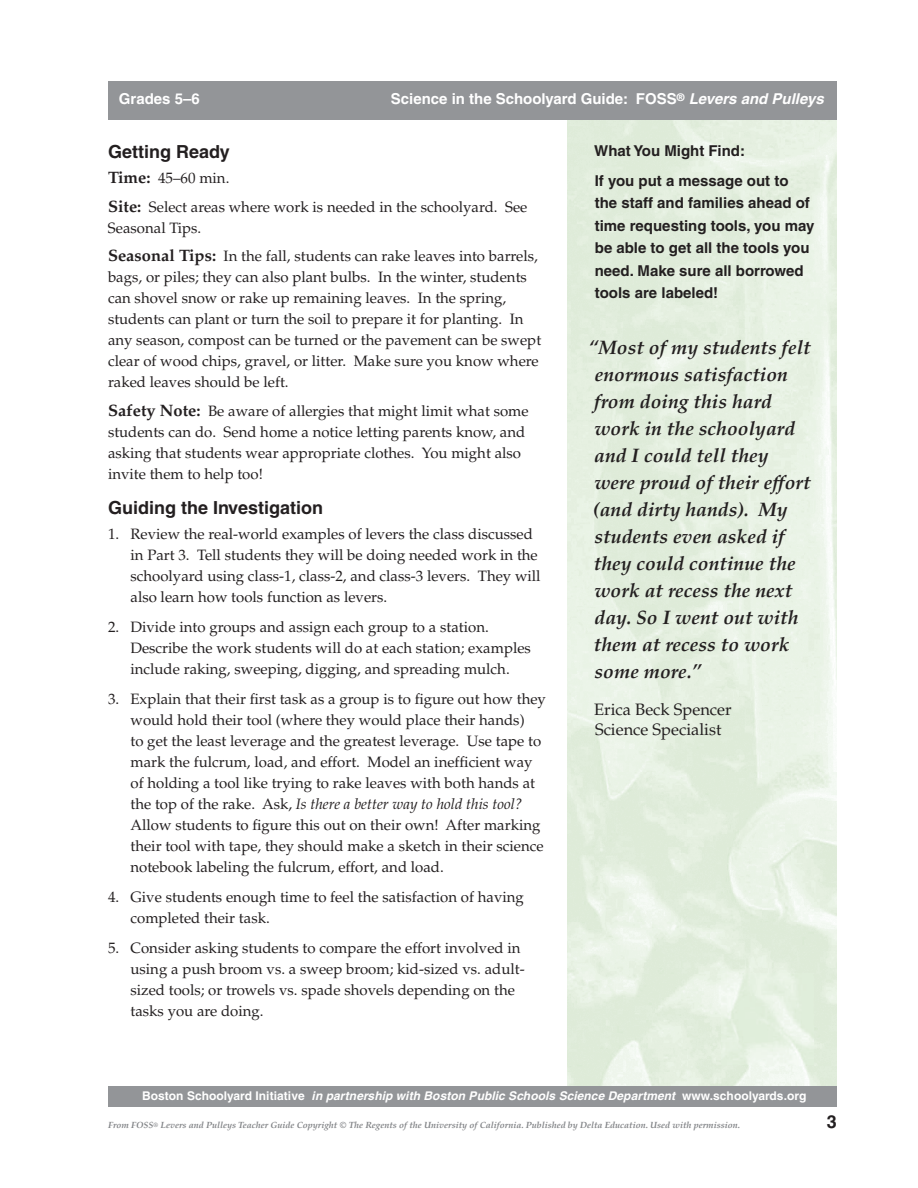
<style>
.page{position:relative;width:918px;height:1188px;background:#fff}
.page>*{position:absolute;margin:0;border:0;box-sizing:border-box;transform-origin:0 0}
.t1{font:italic 700 19.5px/27px "Palatino";color:#231f20}
.t2{font:700 18px "Helvetica";color:#231f20}
.t3{font:16.5px/19.5px "Palatino";color:#231f20}
.t4{font:15px/21px "Palatino";color:#231f20}
.t5{font:700 15px/22.5px "Helvetica";color:#231f20}
.t6{font:700 15px "Helvetica";color:#fff}
.t7{font:italic 700 12px "Helvetica";letter-spacing:.005em;color:#fff}
.t8{font:italic 700 9px "Palatino";color:#808285}
.s1{font-style:italic}
.s2{font-weight:700;font-size:16.5px}
.s3{font-style:normal}
</style>
<div class="page">
<div style="left:108px;top:1087px;width:729px;height:20px;background:#939598"></div>
<div style="left:108px;top:81px;width:729px;height:39px;background:#939598"></div>
<img style="left:722px;top:974px;width:92px;height:91px">
<p class="t6" style="left:119px;top:93px;width:82px">Grades 5–6</p>
<p class="t6" style="left:391px;top:93px;width:435px">Science in the Schoolyard Guide: FOSS<sup>®</sup> <span class="s1">Levers and Pulleys</span></p>
<p class="t2" style="left:108px;top:145px;width:123px">Getting Ready</p>
<p class="t4" style="left:108px;top:166px;width:421px;line-height:28.5px"><span class="s2">Time:</span> 45–60 min.<br><span class="s2">Site:</span> Select areas where work is needed in the schoolyard. See</p>
<p class="t4" style="left:108px;top:215px;width:431px;line-height:28.5px">Seasonal Tips.<br><span class="s2">Seasonal Tips:</span> In the fall, students can rake leaves into barrels,</p>
<p class="t4" style="left:108px;top:269px;width:435px">bags, or piles; they can also plant bulbs. In the winter, students can shovel snow or rake up remaining leaves. In the spring, students can plant or turn the soil to prepare it for planting. In any season, compost can be turned or the pavement can be swept clear of wood chips, gravel, or litter. Make sure you know where raked leaves should be left.</p>
<p class="t4" style="left:108px;top:402px;width:422px"><span class="s2">Safety Note:</span> Be aware of allergies that might limit what some students can do. Send home a notice letting parents know, and asking that students wear appropriate clothes. You might also invite them to help too!</p>
<p class="t2" style="left:108px;top:501px;width:217px">Guiding the Investigation</p>
<p class="t4" style="left:130px;top:526px;width:412px;text-indent:-22px">1. Review the real-world examples of levers the class discussed in Part 3. Tell students they will be doing needed work in the schoolyard using class-1, class-2, and class-3 levers. They will also learn how tools function as levers.</p>
<p class="t4" style="left:130px;top:619px;width:402px;text-indent:-22px">2. Divide into groups and assign each group to a station.<br>Describe the work students will do at each station; examples include raking, sweeping, digging, and spreading mulch.</p>
<p class="t4" style="left:130px;top:691px;width:417px;text-indent:-22px">3. Explain that their first task as a group is to figure out how they would hold their tool (where they would place their hands)<br>to get the least leverage and the greatest leverage. Use tape to mark the fulcrum, load, and effort. Model an inefficient way of holding a tool like trying to rake leaves with both hands at the top of the rake. Ask, <span class="s1">Is there a better way to hold this tool?<br></span>Allow students to figure this out on their own! After marking their tool with tape, they should make a sketch in their science notebook labeling the fulcrum, effort, and load.</p>
<p class="t4" style="left:130px;top:889px;width:395px;text-indent:-22px">4. Give students enough time to feel the satisfaction of having completed their task.</p>
<p class="t4" style="left:130px;top:940px;width:396px;text-indent:-22px">5. Consider asking students to compare the effort involved in using a push broom vs. a sweep broom; kid-sized vs. adult&shy;sized tools; or trowels vs. spade shovels depending on the tasks you are doing.</p>
<p class="t5" style="left:594px;top:137px;width:196px;line-height:30px">What You Might Find:<br>If you put a message out to</p>
<p class="t5" style="left:595px;top:193px;width:221px">the staff and families ahead of time requesting tools, you may be able to get all the tools you need. Make sure all borrowed tools are labeled!</p>
<p class="t1" style="left:589px;top:336px;width:224px">“Most of my students felt enormous satisfaction from doing this hard work in the schoolyard and I could tell they<br>were proud of their effort (and dirty hands). My students even asked if they could continue the work at recess the next day. So I went out with them at recess to work some more.”</p>
<p class="t3" style="left:594px;top:702px;width:139px">Erica Beck Spencer<br>Science Specialist</p>
<p class="t7" style="left:142px;top:1091px;width:666px"><span class="s3">Boston Schoolyard Initiative</span> in partnership with Boston Public Schools Science Department <span class="s3">www.schoolyards.org</span></p>
<p class="t8" style="left:108px;top:1122px;width:634px">From FOSS<sup>®</sup> Levers and Pulleys Teacher Guide Copyright © The Regents of the University of California. Published by Delta Education. Used with permission.</p>
<p class="t2" style="left:827px;top:1115px;width:12px">3</p>
</div>
